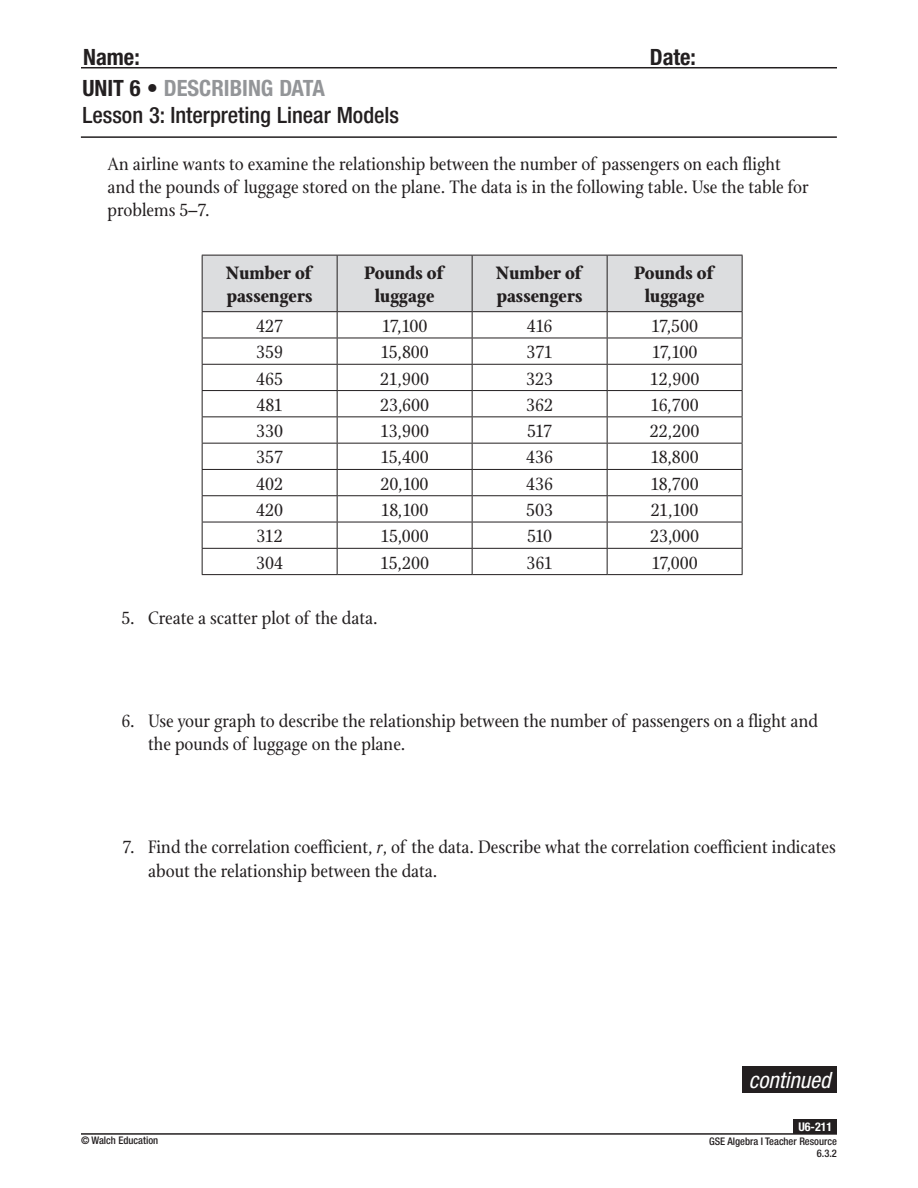
<style>
.page{position:relative;width:918px;height:1188px;background:#fff}
.page>*{position:absolute;margin:0;border:0;box-sizing:border-box;transform-origin:0 0}
.t1{font:500 condensed 22.5px/27px "Helvetica Neue LT Std";color:#231f20}
.t2{font:700 condensed 22.5px "Helvetica Neue LT Std";color:#231f20}
.t3{font:italic condensed 22.5px "Helvetica Neue LT Std";color:#fff}
.txt_space_after{font:19.5px/23.4px "Stone Print";color:#231f20}
.txt{font:19.5px "Stone Print";color:#231f20}
.t4{font:700 19.5px/23.4px "Stone Print";color:#231f20}
.t5{font:700 condensed 12px "Helvetica Neue LT Std";color:#fff}
.t6{font:500 condensed 10.5px/12.6px "Helvetica Neue LT Std";color:#231f20;text-align:right}
.s1{font-weight:700}
.s2{font-weight:700;color:#939598}
.s3{font-style:italic}
</style>
<div class="page">
<hr style="left:81px;top:136px;width:756px;height:2px;background:#231f20">
<hr style="left:81px;top:67px;width:756px;height:1px;background:#231f20">
<svg style="left:202px;top:255px;width:541px;height:319px"></svg>
<hr style="left:202px;top:574px;width:135px;height:1px;background:#231f20">
<hr style="left:337px;top:574px;width:135px;height:1px;background:#231f20">
<hr style="left:472px;top:574px;width:135px;height:1px;background:#231f20">
<hr style="left:607px;top:574px;width:136px;height:1px;background:#231f20">
<div style="left:742px;top:1066px;width:95px;height:28px;background:#231f20"></div>
<div style="left:794px;top:1119px;width:43px;height:15px;background:#231f20"></div>
<hr style="left:81px;top:1133px;width:756px;height:2px;background:#231f20">
<p class="t2" style="left:83px;top:43px;width:58px">Name:</p>
<p class="t2" style="left:650px;top:43px;width:48px">Date:</p>
<p class="t1" style="left:82px;top:74px;width:318px"><span class="s1">UNIT 6 •</span> <span class="s2">DESCRIBING DATA<br></span>Lesson 3: Interpreting Linear Models</p>
<p class="txt_space_after" style="left:108px;top:152px;width:703px">An airline wants to examine the relationship between the number of passengers on each flight and the pounds of luggage stored on the plane. The data is in the following table. Use the table for problems 5–7.</p>
<p class="t4" style="left:226px;top:261px;width:88px">Number of passengers</p>
<p class="t4" style="left:364px;top:261px;width:81px;text-align:center">Pounds of luggage</p>
<p class="t4" style="left:496px;top:261px;width:88px">Number of passengers</p>
<p class="t4" style="left:634px;top:261px;width:81px;text-align:center">Pounds of luggage</p>
<p class="txt" style="left:256px;top:315px;width:28px">427</p>
<p class="txt" style="left:382px;top:315px;width:47px">17,100</p>
<p class="txt" style="left:527px;top:315px;width:27px">416</p>
<p class="txt" style="left:651px;top:315px;width:48px">17,500</p>
<p class="txt" style="left:256px;top:341px;width:28px">359</p>
<p class="txt" style="left:380px;top:341px;width:50px">15,800</p>
<p class="txt" style="left:526px;top:341px;width:28px">371</p>
<p class="txt" style="left:652px;top:341px;width:47px">17,100</p>
<p class="txt" style="left:256px;top:367px;width:28px">465</p>
<p class="txt" style="left:380px;top:367px;width:50px">21,900</p>
<p class="txt" style="left:526px;top:367px;width:28px">323</p>
<p class="txt" style="left:650px;top:367px;width:51px">12,900</p>
<p class="txt" style="left:257px;top:394px;width:28px">481</p>
<p class="txt" style="left:380px;top:394px;width:50px">23,600</p>
<p class="txt" style="left:526px;top:394px;width:28px">362</p>
<p class="txt" style="left:651px;top:394px;width:50px">16,700</p>
<p class="txt" style="left:256px;top:420px;width:28px">330</p>
<p class="txt" style="left:380px;top:420px;width:50px">13,900</p>
<p class="txt" style="left:527px;top:420px;width:27px">517</p>
<p class="txt" style="left:650px;top:420px;width:51px">22,200</p>
<p class="txt" style="left:256px;top:446px;width:28px">357</p>
<p class="txt" style="left:380px;top:446px;width:50px">15,400</p>
<p class="txt" style="left:526px;top:446px;width:28px">436</p>
<p class="txt" style="left:650px;top:446px;width:50px">18,800</p>
<p class="txt" style="left:256px;top:472px;width:28px">402</p>
<p class="txt" style="left:381px;top:472px;width:49px">20,100</p>
<p class="txt" style="left:526px;top:472px;width:28px">436</p>
<p class="txt" style="left:650px;top:472px;width:50px">18,700</p>
<p class="txt" style="left:256px;top:499px;width:28px">420</p>
<p class="txt" style="left:381px;top:499px;width:49px">18,100</p>
<p class="txt" style="left:526px;top:499px;width:28px">503</p>
<p class="txt" style="left:651px;top:499px;width:49px">21,100</p>
<p class="txt" style="left:257px;top:525px;width:28px">312</p>
<p class="txt" style="left:381px;top:525px;width:50px">15,000</p>
<p class="txt" style="left:527px;top:525px;width:27px">510</p>
<p class="txt" style="left:650px;top:525px;width:50px">23,000</p>
<p class="txt" style="left:256px;top:551px;width:28px">304</p>
<p class="txt" style="left:380px;top:551px;width:50px">15,200</p>
<p class="txt" style="left:527px;top:551px;width:28px">361</p>
<p class="txt" style="left:651px;top:551px;width:48px">17,000</p>
<p class="txt_space_after" style="left:122px;top:606px;width:258px">5. Create a scatter plot of the data.</p>
<p class="txt_space_after" style="left:148px;top:710px;width:671px;line-height:22.5px;text-indent:-27px">6. Use your graph to describe the relationship between the number of passengers on a flight and the pounds of luggage on the plane.</p>
<p class="txt_space_after" style="left:148px;top:836px;width:689px;text-indent:-26px">7. Find the correlation coefficient, <span class="s3">r</span>, of the data. Describe what the correlation coefficient indicates about the relationship between the data.</p>
<p class="t3" style="left:749px;top:1067px;width:83px">continued</p>
<p class="t5" style="left:798px;top:1119px;width:35px">U6-211</p>
<p class="t6" style="left:81px;top:1134px;width:79px">© Walch Education</p>
<p class="t6" style="left:709px;top:1135px;width:129px">GSE Algebra I Teacher Resource<br>6.3.2</p>
</div>
